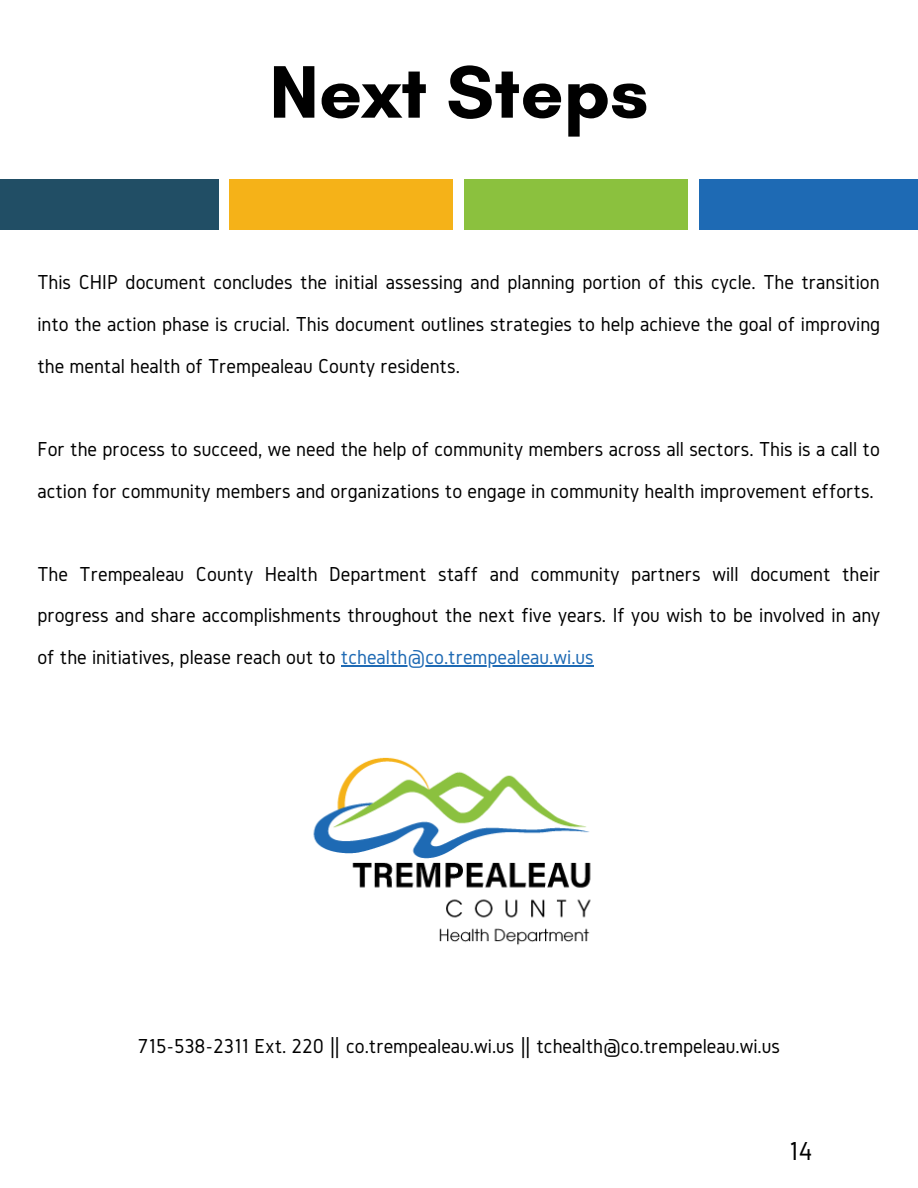
<style>
.page{position:relative;width:918px;height:1188px;background:#fff}
.page>*{position:absolute;margin:0;border:0;box-sizing:border-box;transform-origin:0 0}
.t1{font:700 75.75px "Glacial Indifference";color:#000}
.t2{font:27px "Gidole";color:#000}
.t3{font:21px/41.7px "Gidole";color:#000;text-align:justify}
.s1{color:#1e6ab4}
.s2{font-family:"Noto Sans"}
</style>
<div class="page">
<div style="left:0;top:179px;width:219px;height:50px;background:#214e65"></div>
<div style="left:230px;top:179px;width:223px;height:50px;background:#f5b218"></div>
<div style="left:464px;top:179px;width:224px;height:50px;background:#8bc13e"></div>
<div style="left:699px;top:179px;width:219px;height:50px;background:#1e6ab4"></div>
<hr style="left:341px;top:665px;width:253px;height:1px;background:#1e6ab4">
<img style="left:313px;top:757px;width:278px;height:188px">
<h1 class="t1" style="left:269px;top:46px;width:381px">Next Steps</h1>
<p class="t3" style="left:37px;top:261px;width:844px">This CHIP document concludes the initial assessing and planning portion of this cycle. The transition into the action phase is crucial. This document outlines strategies to help achieve the goal of improving the mental health of Trempealeau County residents.</p>
<p class="t3" style="left:37px;top:428px;width:844px">For the process to succeed, we need the help of community members across all sectors. This is a call to action for community members and organizations to engage in community health improvement efforts.</p>
<p class="t3" style="left:37px;top:553px;width:845px">The Trempealeau County Health Department staff and community partners will document their progress and share accomplishments throughout the next five years. If you wish to be involved in any of the initiatives, please reach out to <span class="s1">tchealth@co.trempealeau.wi.us</span></p>
<p class="t3" style="left:138px;top:1025px;width:644px">715-538-2311 Ext. 220 <span class="s2">‖</span> co.trempealeau.wi.us <span class="s2">‖</span> tchealth@co.trempeleau.wi.us</p>
<p class="t2" style="left:789px;top:1137px;width:25px">14</p>
</div>
